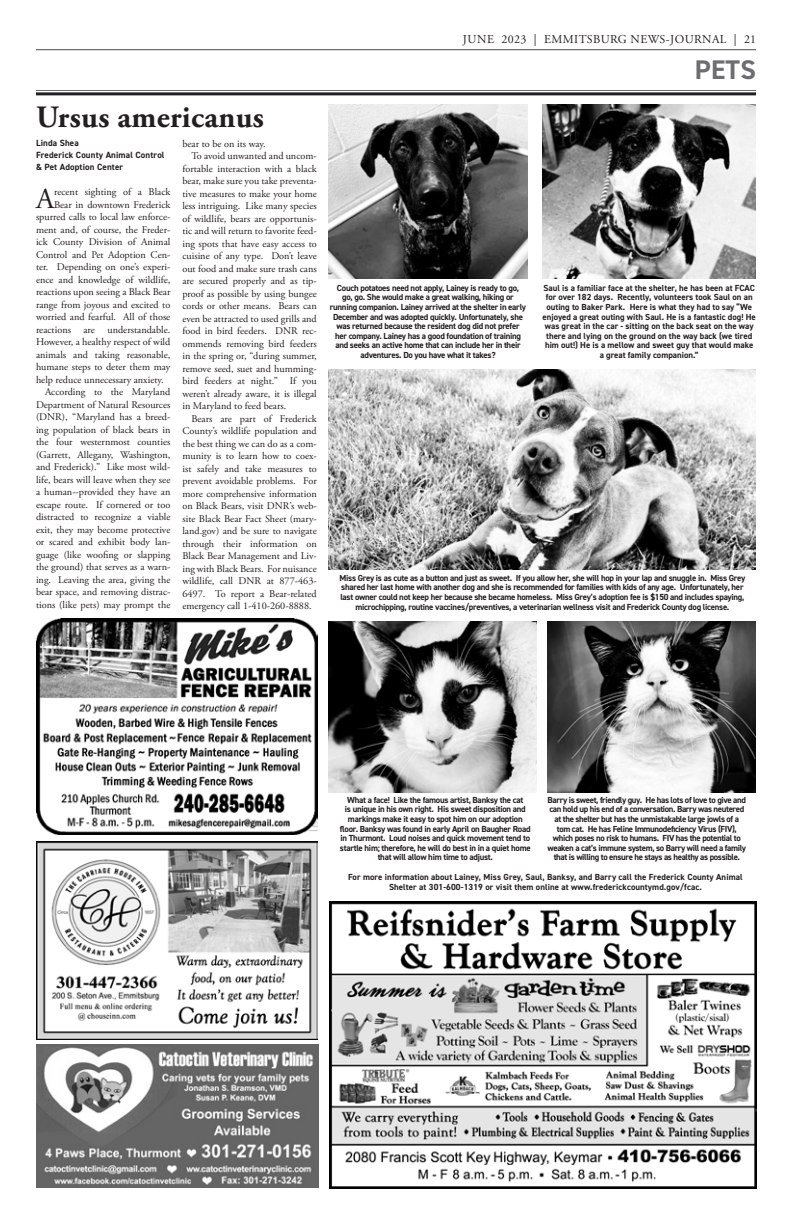
<style>
.page{position:relative;width:792px;height:1224px;background:#fff}
.page>*{position:absolute;margin:0;border:0;box-sizing:border-box;transform-origin:0 0}
.t1{font:700 31px "Adobe Garamond Pro";letter-spacing:.01em;color:#231f20}
._1st_paragraph{font:29.1px "Adobe Garamond Pro";color:#231f20}
.t2{font:700 27px "DIN2014";color:#6c6d70}
.t3{font:12px "Adobe Garamond Pro";letter-spacing:.035em;color:#231f20}
.body{font:10.2px/12.5px "Adobe Garamond Pro";color:#231f20;text-align:justify}
._1st_paragraph-2{font:10.2px "Adobe Garamond Pro";color:#231f20}
.author{font:700 9px/12px "DIN2014";letter-spacing:.015em;color:#231f20}
.t4{font:700 8.8px/9.6px "DIN2014";letter-spacing:-.03em;color:#231f20;text-align:center}
.t5{font:700 8.8px/9.6px "DIN2014";color:#231f20;text-align:center}
.t6{font:700 8.8px/9.6px "DIN2014";letter-spacing:.01em;color:#231f20;text-align:center}
</style>
<div class="page">
<hr style="left:36px;top:49px;width:720px;height:1px;background:#6c6d70">
<hr style="left:36px;top:90px;width:720px;height:1px;background:#6c6d70">
<hr style="left:36px;top:92px;width:720px;height:3px;background:#231f20">
<img style="left:37px;top:1044px;width:281px;height:144px">
<img style="left:329px;top:622px;width:207px;height:170px">
<img style="left:548px;top:622px;width:208px;height:170px">
<img style="left:329px;top:105px;width:198px;height:174px">
<img style="left:329px;top:370px;width:427px;height:199px">
<img style="left:542px;top:105px;width:214px;height:174px">
<img style="left:37px;top:841px;width:281px;height:198px">
<img style="left:37px;top:618px;width:281px;height:216px">
<img style="left:329px;top:901px;width:428px;height:288px">
<p class="t1" style="left:36px;top:99px;width:230px">Ursus americanus</p>
<p class="author" style="left:36px;top:137px;width:44px">Linda Shea</p>
<p class="author" style="left:36px;top:149px;width:130px">Frederick County Animal Control &amp; Pet Adoption Center</p>
<p class="_1st_paragraph" style="left:36px;top:181px;width:20px">A</p>
<p class="_1st_paragraph-2" style="left:54px;top:186px;width:118px">recent sighting of a Black</p>
<p class="_1st_paragraph-2" style="left:54px;top:198px;width:118px">Bear in downtown Frederick</p>
<p class="_1st_paragraph-2" style="left:36px;top:211px;width:136px">spurred calls to local law enforce-</p>
<p class="_1st_paragraph-2" style="left:36px;top:223px;width:136px">ment and, of course, the Freder-</p>
<p class="_1st_paragraph-2" style="left:36px;top:236px;width:136px">ick County Division of Animal</p>
<p class="_1st_paragraph-2" style="left:36px;top:248px;width:136px">Control and Pet Adoption Cen-</p>
<p class="_1st_paragraph-2" style="left:36px;top:261px;width:136px">ter. Depending on one’s experi-</p>
<p class="_1st_paragraph-2" style="left:36px;top:273px;width:136px">ence and knowledge of wildlife,</p>
<p class="_1st_paragraph-2" style="left:36px;top:286px;width:136px">reactions upon seeing a Black Bear</p>
<p class="_1st_paragraph-2" style="left:36px;top:298px;width:136px">range from joyous and excited to</p>
<p class="_1st_paragraph-2" style="left:36px;top:311px;width:136px">worried and fearful. All of those</p>
<p class="_1st_paragraph-2" style="left:36px;top:323px;width:136px">reactions are understandable.</p>
<p class="_1st_paragraph-2" style="left:36px;top:336px;width:136px">However, a healthy respect of wild</p>
<p class="_1st_paragraph-2" style="left:36px;top:348px;width:136px">animals and taking reasonable,</p>
<p class="_1st_paragraph-2" style="left:36px;top:361px;width:136px">humane steps to deter them may</p>
<p class="_1st_paragraph-2" style="left:36px;top:373px;width:129px">help reduce unnecessary anxiety.</p>
<p class="body" style="left:36px;top:386px;width:136px;text-indent:9px">According to the Maryland Department of Natural Resources (DNR), “Maryland has a breed&shy;ing population of black bears in the four westernmost counties (Garrett, Allegany, Washington, and Frederick).” Like most wild&shy;life, bears will leave when they see a human--provided they have an escape route. If cornered or too distracted to recognize a viable exit, they may become protective or scared and exhibit body lan&shy;guage (like woofing or slapping the ground) that serves as a warn&shy;ing. Leaving the area, giving the bear space, and removing distrac&shy;tions (like pets) may prompt the</p>
<p class="body" style="left:182px;top:138px;width:85px">bear to be on its way.</p>
<p class="body" style="left:182px;top:150px;width:136px;text-indent:9px">To avoid unwanted and uncom&shy;fortable interaction with a black bear, make sure you take preventa&shy;tive measures to make your home less intriguing. Like many species of wildlife, bears are opportunis&shy;tic and will return to favorite feed&shy;ing spots that have easy access to cuisine of any type. Don’t leave out food and make sure trash cans are secured properly and as tip&shy;proof as possible by using bungee cords or other means. Bears can even be attracted to used grills and food in bird feeders. DNR rec&shy;ommends removing bird feeders in the spring or, “during summer, remove seed, suet and humming&shy;bird feeders at night.” If you weren’t already aware, it is illegal in Maryland to feed bears.</p>
<p class="body" style="left:182px;top:413px;width:136px;text-indent:9px">Bears are part of Frederick County’s wildlife population and the best thing we can do as a com&shy;munity is to learn how to coex&shy;ist safely and take measures to prevent avoidable problems. For more comprehensive information on Black Bears, visit DNR’s web&shy;site Black Bear Fact Sheet (mary&shy;land.gov) and be sure to navigate through their information on Black Bear Management and Liv&shy;ing with Black Bears. For nuisance wildlife, call DNR at 877-463- 6497. To report a Bear-related emergency call 1-410-260-8888.</p>
<p class="t3" style="left:463px;top:32px;width:295px">JUNE 2023 | EMMITSBURG NEWS-JOURNAL | 21</p>
<p class="t2" style="left:695px;top:51px;width:62px">PETS</p>
<p class="t4" style="left:330px;top:283px;width:198px">Couch potatoes need not apply, Lainey is ready to go,<br>go, go. She would make a great walking, hiking or running companion. Lainey arrived at the shelter in early December and was adopted quickly. Unfortunately, she was returned because the resident dog did not prefer her company. Lainey has a good foundation of training and seeks an active home that can include her in their adventures. Do you have what it takes?</p>
<p class="t5" style="left:543px;top:283px;width:215px">Saul is a familiar face at the shelter, he has been at FCAC for over 182 days. Recently, volunteers took Saul on an outing to Baker Park. Here is what they had to say “We enjoyed a great outing with Saul. He is a fantastic dog! He was great in the car - sitting on the back seat on the way there and lying on the ground on the way back (we tired him out!) He is a mellow and sweet guy that would make a great family companion.”</p>
<p class="t4" style="left:340px;top:573px;width:407px">Miss Grey is as cute as a button and just as sweet. If you allow her, she will hop in your lap and snuggle in. Miss Grey shared her last home with another dog and she is recommended for families with kids of any age. Unfortunately, her last owner could not keep her because she became homeless. Miss Grey’s adoption fee is $150 and includes spaying, microchipping, routine vaccines/preventives, a veterinarian wellness visit and Frederick County dog license.</p>
<p class="t4" style="left:340px;top:795px;width:192px">What a face! Like the famous artist, Banksy the cat<br>is unique in his own right. His sweet disposition and markings make it easy to spot him on our adoption floor. Banksy was found in early April on Baugher Road in Thurmont. Loud noises and quick movement tend to startle him; therefore, he will do best in in a quiet home that will allow him time to adjust.</p>
<p class="t6" style="left:348px;top:872px;width:396px">For more information about Lainey, Miss Grey, Saul, Banksy, and Barry call the Frederick County Animal<br>Shelter at 301-600-1319 or visit them online at www.frederickcountymd.gov/fcac.</p>
<p class="t4" style="left:548px;top:795px;width:200px">Barry is sweet, friendly guy. He has lots of love to give and can hold up his end of a conversation. Barry was neutered at the shelter but has the unmistakable large jowls of a tom cat. He has Feline Immunodeficiency Virus (FIV), which poses no risk to humans. FIV has the potential to weaken a cat’s immune system, so Barry will need a family that is willing to ensure he stays as healthy as possible.</p>
</div>
